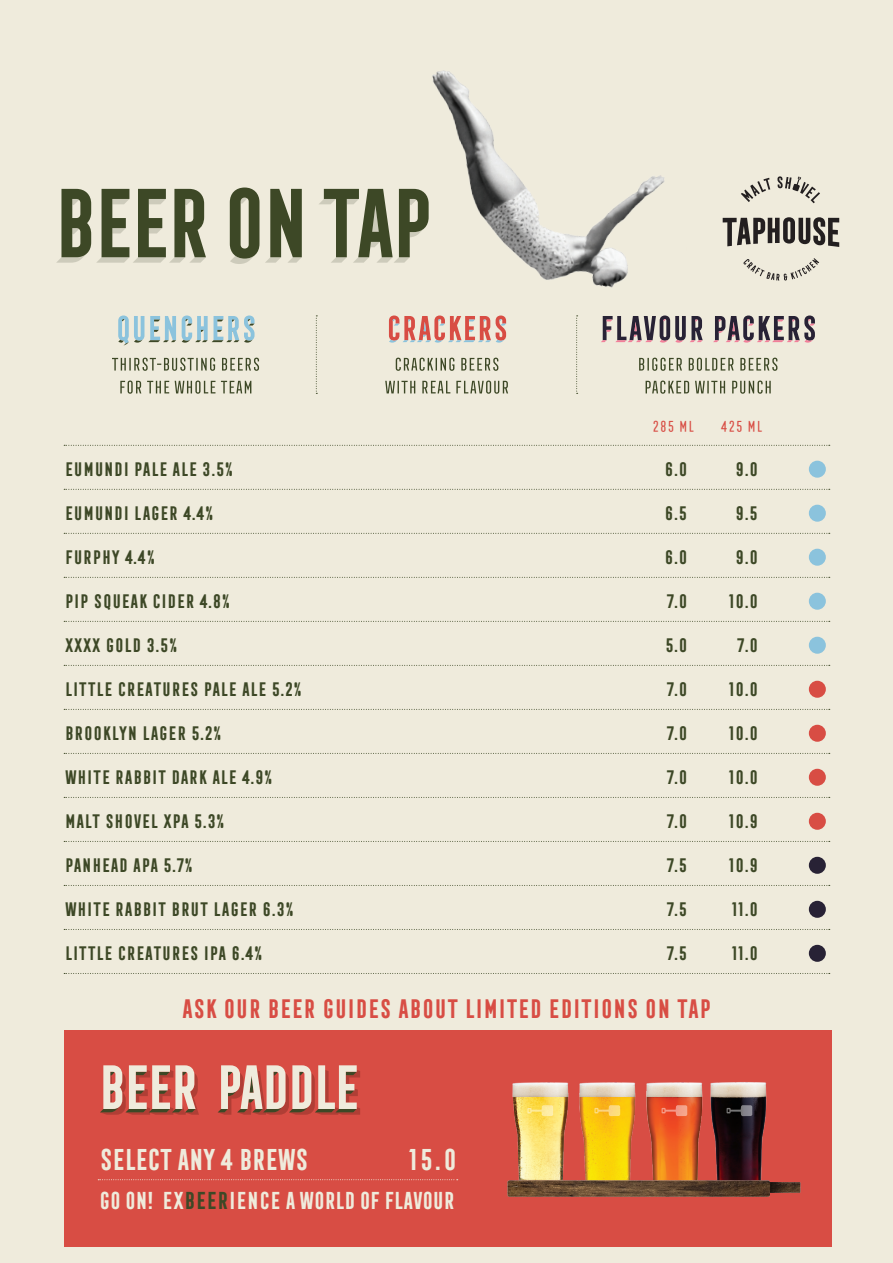
<style>
.page{position:relative;width:893px;height:1263px;background:#efebdc}
.page>*{position:absolute;margin:0;border:0;box-sizing:border-box;transform-origin:0 0}
.body{font:700 27.75px "Frontage Condensed";letter-spacing:-.1em;color:#efebdc}
.Feature_Type{font:700 24.6px "Frontage Condensed";letter-spacing:-.06em;color:#d84d44}
.body-2{font:700 22.5px "Frontage Condensed";letter-spacing:-.1em;color:#efebdc}
.Beer_List{font:700 18px "Frontage Condensed";letter-spacing:-.05em;color:#3d4826}
.Beer_List-2{font:15px "Frontage Condensed";letter-spacing:-.05em;color:#d84d44}
.s1{color:#3d4826}
</style>
<div class="page">
<svg style="left:56px;top:187px;width:354px;height:77px"></svg>
<img style="left:410px;top:70px;width:254px;height:218px">
<svg style="left:741px;top:178px;width:29px;height:24px"></svg>
<svg style="left:723px;top:217px;width:116px;height:30px"></svg>
<svg style="left:743px;top:258px;width:76px;height:23px"></svg>
<svg style="left:777px;top:176px;width:43px;height:27px"></svg>
<div style="left:64px;top:1030px;width:767px;height:217px;background:#d84d44"></div>
<svg style="left:98px;top:1179px;width:360px;height:1px"></svg>
<svg style="left:100px;top:1065px;width:260px;height:50px"></svg>
<svg style="left:64px;top:445px;width:766px;height:1px"></svg>
<svg style="left:64px;top:489px;width:766px;height:1px"></svg>
<svg style="left:64px;top:533px;width:766px;height:1px"></svg>
<svg style="left:64px;top:577px;width:766px;height:1px"></svg>
<svg style="left:64px;top:621px;width:766px;height:1px"></svg>
<svg style="left:64px;top:665px;width:766px;height:1px"></svg>
<svg style="left:64px;top:709px;width:766px;height:1px"></svg>
<svg style="left:64px;top:753px;width:766px;height:1px"></svg>
<svg style="left:64px;top:797px;width:766px;height:1px"></svg>
<svg style="left:64px;top:841px;width:766px;height:1px"></svg>
<svg style="left:64px;top:885px;width:766px;height:1px"></svg>
<svg style="left:64px;top:929px;width:766px;height:1px"></svg>
<svg style="left:64px;top:973px;width:766px;height:1px"></svg>
<div style="left:809px;top:461px;width:17px;height:17px;background:#8bc3dd;border-radius:50%"></div>
<div style="left:809px;top:505px;width:17px;height:17px;background:#8bc3dd;border-radius:50%"></div>
<div style="left:809px;top:549px;width:17px;height:17px;background:#8bc3dd;border-radius:50%"></div>
<div style="left:809px;top:593px;width:17px;height:17px;background:#8bc3dd;border-radius:50%"></div>
<div style="left:809px;top:637px;width:17px;height:17px;background:#8bc3dd;border-radius:50%"></div>
<div style="left:809px;top:681px;width:17px;height:17px;background:#d84d44;border-radius:50%"></div>
<div style="left:809px;top:725px;width:17px;height:17px;background:#d84d44;border-radius:50%"></div>
<div style="left:809px;top:769px;width:17px;height:17px;background:#d84d44;border-radius:50%"></div>
<div style="left:809px;top:813px;width:17px;height:17px;background:#d84d44;border-radius:50%"></div>
<div style="left:809px;top:857px;width:17px;height:17px;background:#282235;border-radius:50%"></div>
<div style="left:809px;top:901px;width:17px;height:17px;background:#282235;border-radius:50%"></div>
<div style="left:809px;top:945px;width:17px;height:17px;background:#282235;border-radius:50%"></div>
<svg style="left:120px;top:380px;width:131px;height:14px"></svg>
<svg style="left:112px;top:358px;width:147px;height:13px"></svg>
<svg style="left:385px;top:380px;width:123px;height:14px"></svg>
<svg style="left:396px;top:358px;width:102px;height:13px"></svg>
<svg style="left:646px;top:380px;width:125px;height:14px"></svg>
<svg style="left:639px;top:358px;width:138px;height:13px"></svg>
<svg style="left:316px;top:315px;width:1px;height:79px"></svg>
<svg style="left:576px;top:315px;width:2px;height:79px"></svg>
<svg style="left:118px;top:315px;width:137px;height:31px"></svg>
<svg style="left:389px;top:315px;width:117px;height:28px"></svg>
<svg style="left:601px;top:315px;width:214px;height:28px"></svg>
<img style="left:512px;top:1096px;width:57px;height:84px">
<img style="left:710px;top:1082px;width:57px;height:98px">
<img style="left:579px;top:1096px;width:57px;height:84px">
<img style="left:646px;top:1096px;width:57px;height:84px">
<img style="left:789px;top:1182px;width:11px;height:11px">
<img style="left:646px;top:1082px;width:57px;height:14px">
<img style="left:579px;top:1082px;width:57px;height:14px">
<img style="left:512px;top:1082px;width:57px;height:14px">
<img style="left:507px;top:1180px;width:263px;height:17px">
<svg style="left:527px;top:1105px;width:26px;height:11px"></svg>
<svg style="left:594px;top:1105px;width:26px;height:11px"></svg>
<svg style="left:662px;top:1105px;width:25px;height:11px"></svg>
<svg style="left:727px;top:1105px;width:25px;height:11px"></svg>
<svg style="left:770px;top:1182px;width:19px;height:11px"></svg>
<p class="Beer_List-2" style="left:652px;top:418px;width:45px">285 ML</p>
<p class="Beer_List-2" style="left:720px;top:418px;width:45px">425 ML</p>
<p class="Beer_List" style="left:64px;top:459px;width:171px">EUMUNDI PALE ALE 3.5%</p>
<p class="Beer_List" style="left:663px;top:459px;width:26px">6.0</p>
<p class="Beer_List" style="left:734px;top:459px;width:26px">9.0</p>
<p class="Beer_List" style="left:64px;top:503px;width:151px">EUMUNDI LAGER 4.4%</p>
<p class="Beer_List" style="left:663px;top:503px;width:26px">6.5</p>
<p class="Beer_List" style="left:734px;top:503px;width:26px">9.5</p>
<p class="Beer_List" style="left:64px;top:547px;width:93px">FURPHY 4.4%</p>
<p class="Beer_List" style="left:663px;top:547px;width:26px">6.0</p>
<p class="Beer_List" style="left:734px;top:547px;width:26px">9.0</p>
<p class="Beer_List" style="left:64px;top:591px;width:168px">PIP SQUEAK CIDER 4.8%</p>
<p class="Beer_List" style="left:665px;top:591px;width:24px">7.0</p>
<p class="Beer_List" style="left:727px;top:591px;width:32px">10.0</p>
<p class="Beer_List" style="left:64px;top:635px;width:115px">XXXX GOLD 3.5%</p>
<p class="Beer_List" style="left:664px;top:635px;width:25px">5.0</p>
<p class="Beer_List" style="left:736px;top:635px;width:24px">7.0</p>
<p class="Beer_List" style="left:64px;top:679px;width:239px">LITTLE CREATURES PALE ALE 5.2%</p>
<p class="Beer_List" style="left:665px;top:679px;width:24px">7.0</p>
<p class="Beer_List" style="left:727px;top:679px;width:32px">10.0</p>
<p class="Beer_List" style="left:64px;top:723px;width:159px">BROOKLYN LAGER 5.2%</p>
<p class="Beer_List" style="left:665px;top:723px;width:24px">7.0</p>
<p class="Beer_List" style="left:727px;top:723px;width:32px">10.0</p>
<p class="Beer_List" style="left:64px;top:767px;width:210px">WHITE RABBIT DARK ALE 4.9%</p>
<p class="Beer_List" style="left:665px;top:767px;width:24px">7.0</p>
<p class="Beer_List" style="left:727px;top:767px;width:32px">10.0</p>
<p class="Beer_List" style="left:64px;top:811px;width:162px">MALT SHOVEL XPA 5.3%</p>
<p class="Beer_List" style="left:665px;top:811px;width:24px">7.0</p>
<p class="Beer_List" style="left:727px;top:811px;width:32px">10.9</p>
<p class="Beer_List" style="left:64px;top:855px;width:131px">PANHEAD APA 5.7%</p>
<p class="Beer_List" style="left:665px;top:855px;width:24px">7.5</p>
<p class="Beer_List" style="left:727px;top:855px;width:32px">10.9</p>
<p class="Beer_List" style="left:64px;top:899px;width:232px">WHITE RABBIT BRUT LAGER 6.3%</p>
<p class="Beer_List" style="left:665px;top:899px;width:24px">7.5</p>
<p class="Beer_List" style="left:730px;top:899px;width:29px">11.0</p>
<p class="Beer_List" style="left:64px;top:943px;width:200px">LITTLE CREATURES IPA 6.4%</p>
<p class="Beer_List" style="left:665px;top:943px;width:24px">7.5</p>
<p class="Beer_List" style="left:730px;top:943px;width:29px">11.0</p>
<p class="Feature_Type" style="left:180px;top:995px;width:533px">ASK OUR BEER GUIDES ABOUT LIMITED EDITIONS ON TAP</p>
<p class="body" style="left:98px;top:1143px;width:213px">SELECT ANY 4 BREWS</p>
<p class="body" style="left:407px;top:1143px;width:52px">15.0</p>
<p class="body-2" style="left:98px;top:1188px;width:359px">GO ON! EX<span class="s1">BEER</span>IENCE A WORLD OF FLAVOUR</p>
</div>
